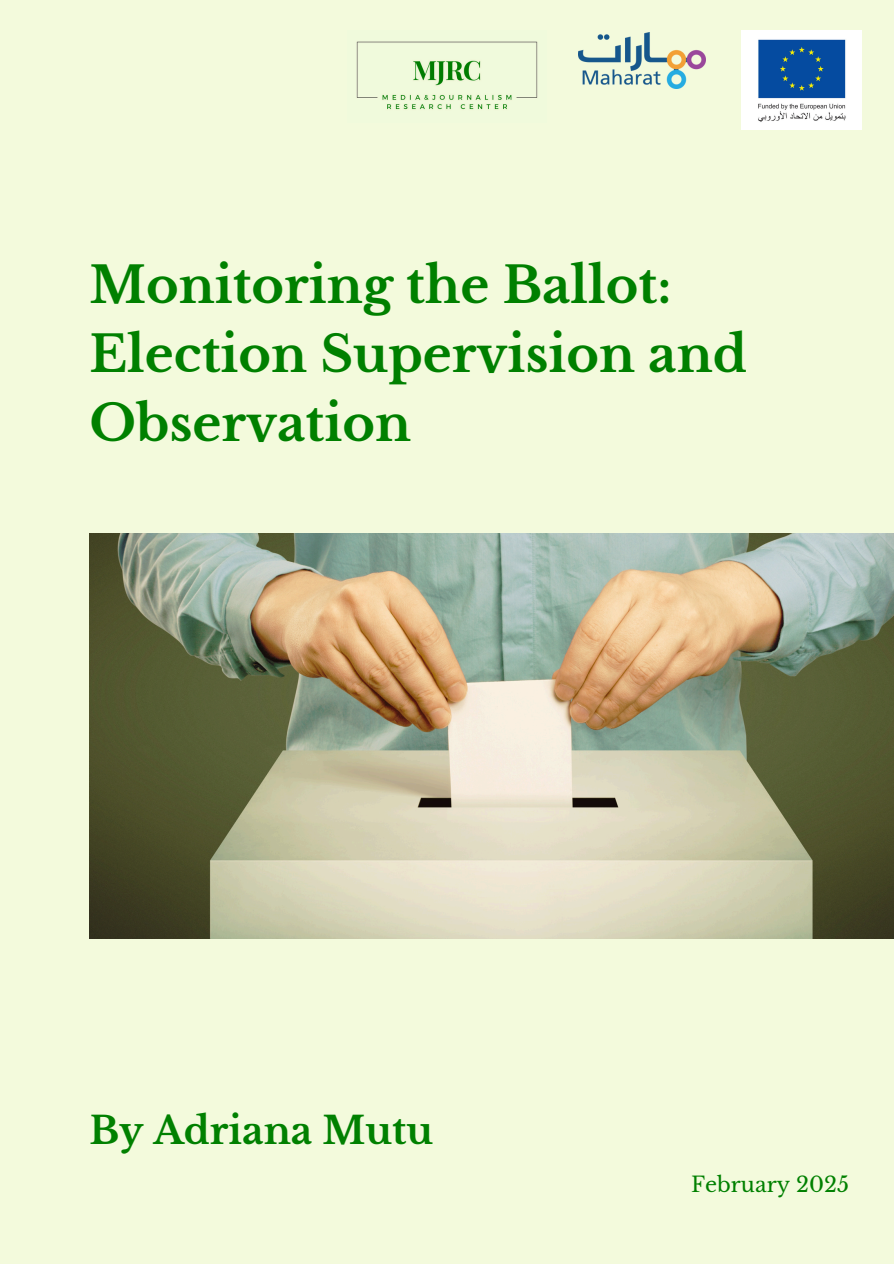
<style>
.page{position:relative;width:894px;height:1264px;background:#fff}
.page>*{position:absolute;margin:0;border:0;box-sizing:border-box;transform-origin:0 0}
.t1{font:700 49.5px/68.7px "Libre Baskerville";color:#008000}
.t2{font:700 37.5px "Libre Baskerville";color:#008000}
.t3{font:21px "Libre Baskerville";color:#008000}
</style>
<div class="page">
<div style="left:0;top:0;width:893px;height:1263px;background:#f3fadc"></div>
<img style="left:89px;top:533px;width:804px;height:405px">
<img style="left:741px;top:30px;width:120px;height:99px">
<img style="left:578px;top:32px;width:127px;height:57px">
<img style="left:356px;top:41px;width:182px;height:69px">
<p class="t1" style="left:89px;top:252px;width:659px">Monitoring the Ballot:<br>Election Supervision and<br>Observation</p>
<p class="t2" style="left:89px;top:1107px;width:345px">By Adriana Mutu</p>
<p class="t3" style="left:691px;top:1171px;width:159px">February 2025</p>
</div>
